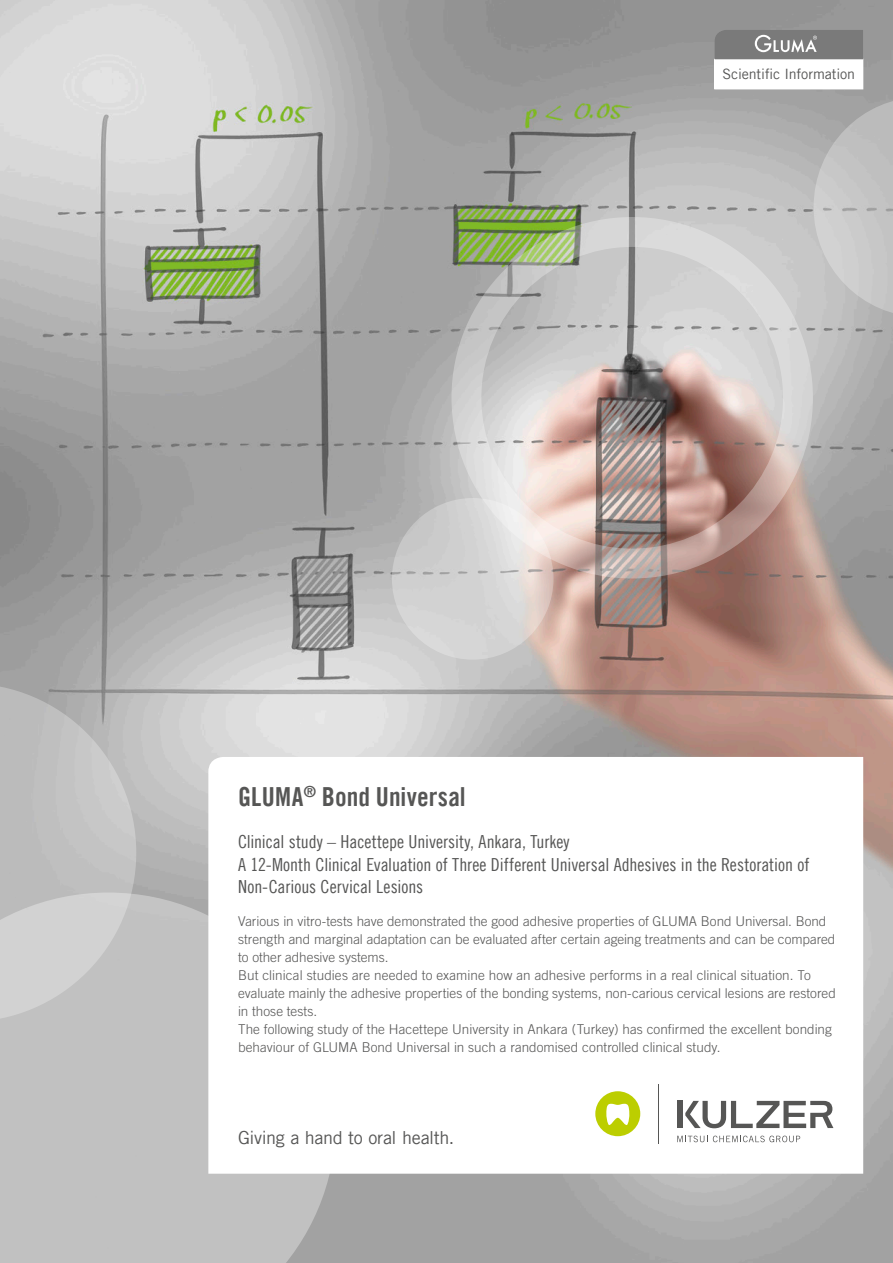
<style>
.page{position:relative;width:893px;height:1263px;background:#fff}
.page>*{position:absolute;margin:0;border:0;box-sizing:border-box;transform-origin:0 0}
.t1{font:26.25px "Trade Gothic LT Com Bd Cn 20";color:#565655}
.t2{font:18px/22.2px "Trade Gothic LT Com Cn 18";letter-spacing:-.005em;color:#565655}
.t3{font:18px "Trade Gothic LT Com";letter-spacing:-.02em;color:#565655}
.t4{font:14.25px "Trade Gothic LT Com";letter-spacing:-.01em;color:#565655}
.t5{font:300 13.5px/18px "Trade Gothic LT Com";color:#565655}
</style>
<div class="page">
<img style="left:0;top:0;width:893px;height:1263px">
<svg style="left:392px;top:498px;width:161px;height:162px;background:#d3d1d0"></svg>
<div style="left:0;top:892px;width:336px;height:371px;background:#c1c1c1"></div>
<svg style="left:814px;top:97px;width:79px;height:220px;background:#c0c0c0"></svg>
<svg style="left:451px;top:217px;width:362px;height:361px;background:#c1b7b0"></svg>
<svg style="left:0;top:683px;width:136px;height:339px;background:#c2c2c2"></svg>
<div style="left:715px;top:59px;width:148px;height:30px;background:#fff"></div>
<svg style="left:714px;top:30px;width:149px;height:30px;background:#868686"></svg>
<svg style="left:208px;top:757px;width:655px;height:417px"></svg>
<hr style="left:658px;top:1084px;width:1px;height:60px;background:#565655">
<svg style="left:677px;top:1135px;width:123px;height:7px"></svg>
<div style="left:677px;top:1101px;width:5px;height:27px;background:#565655"></div>
<svg style="left:685px;top:1101px;width:148px;height:27px"></svg>
<div style="left:595px;top:1091px;width:45px;height:45px;background:#bcce00;border-radius:50%"></div>
<svg style="left:606px;top:1104px;width:24px;height:21px"></svg>
<p class="t4" style="left:722px;top:66px;width:134px">Scientific Information</p>
<h1 class="t1" style="left:238px;top:780px;width:229px">GLUMA<sup>®</sup> Bond Universal</h1>
<h2 class="t2" style="left:238px;top:831px;width:573px">Clinical study – Hacettepe University, Ankara, Turkey<br>A 12-Month Clinical Evaluation of Three Different Universal Adhesives in the Restoration of<br>Non-Carious Cervical Lesions</h2>
<p class="t5" style="left:238px;top:912px;width:599px">Various in vitro-tests have demonstrated the good adhesive properties of GLUMA Bond Universal. Bond strength and marginal adaptation can be evaluated after certain ageing treatments and can be compared to other adhesive systems.<br>But clinical studies are needed to examine how an adhesive performs in a real clinical situation. To evaluate mainly the adhesive properties of the bonding systems, non-carious cervical lesions are restored in those tests.<br>The following study of the Hacettepe University in Ankara (Turkey) has confirmed the excellent bonding behaviour of GLUMA Bond Universal in such a randomised controlled clinical study.</p>
<h2 class="t3" style="left:238px;top:1126px;width:218px">Giving a hand to oral health.</h2>
</div>
